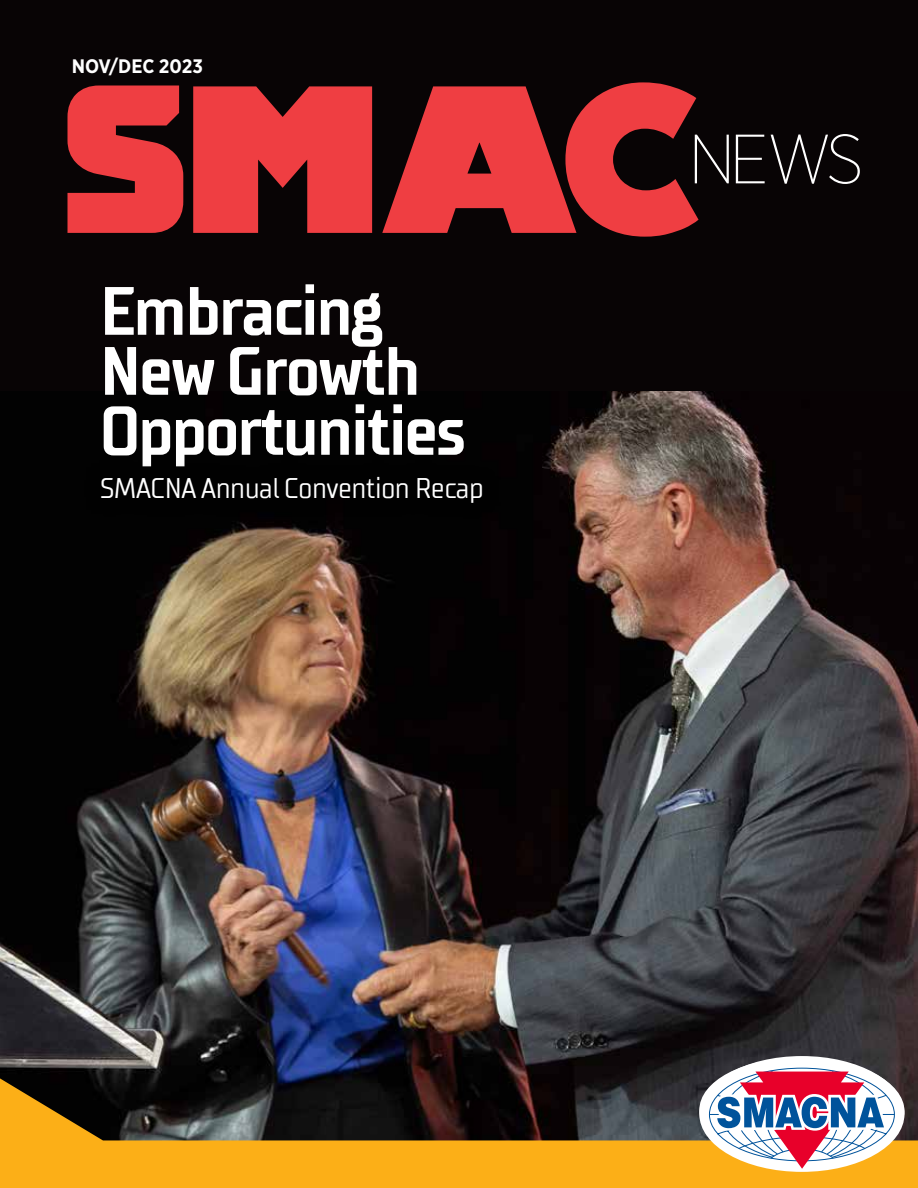
<style>
.page{position:relative;width:918px;height:1188px;background:#fff}
.page>*{position:absolute;margin:0;border:0;box-sizing:border-box;transform-origin:0 0}
.t1{font:700 68.25px/60px "TT Supermolot Condensed";letter-spacing:-.02em;color:#fff}
.t2{font:28.5px "TT Supermolot Condensed";letter-spacing:-.02em;color:#fff}
.t3{font:700 19.5px "Gotham Narrow";color:#fff}
</style>
<div class="page">
<div style="left:0;top:0;width:918px;height:594px;background:#080405"></div>
<img style="left:0;top:392px;width:918px;height:686px">
<svg style="left:193px;top:86px;width:179px;height:147px"></svg>
<svg style="left:68px;top:86px;width:115px;height:147px"></svg>
<svg style="left:0;top:1078px;width:918px;height:110px"></svg>
<svg style="left:382px;top:82px;width:347px;height:155px"></svg>
<svg style="left:736px;top:135px;width:29px;height:48px"></svg>
<svg style="left:771px;top:134px;width:89px;height:50px"></svg>
<div style="left:699px;top:1058px;width:205px;height:105px;background:#fff;border-radius:50%"></div>
<svg style="left:709px;top:1064px;width:186px;height:105px"></svg>
<div style="left:84px;top:460px;width:416px;height:60px;background:#000"></div>
<p class="t3" style="left:72px;top:54px;width:133px">NOV/DEC 2023</p>
<p class="t1" style="left:100px;top:282px;width:367px">Embracing<br>New Growth<br>Opportunities</p>
<p class="t2" style="left:100px;top:472px;width:385px">SMACNA Annual Convention Recap</p>
</div>
